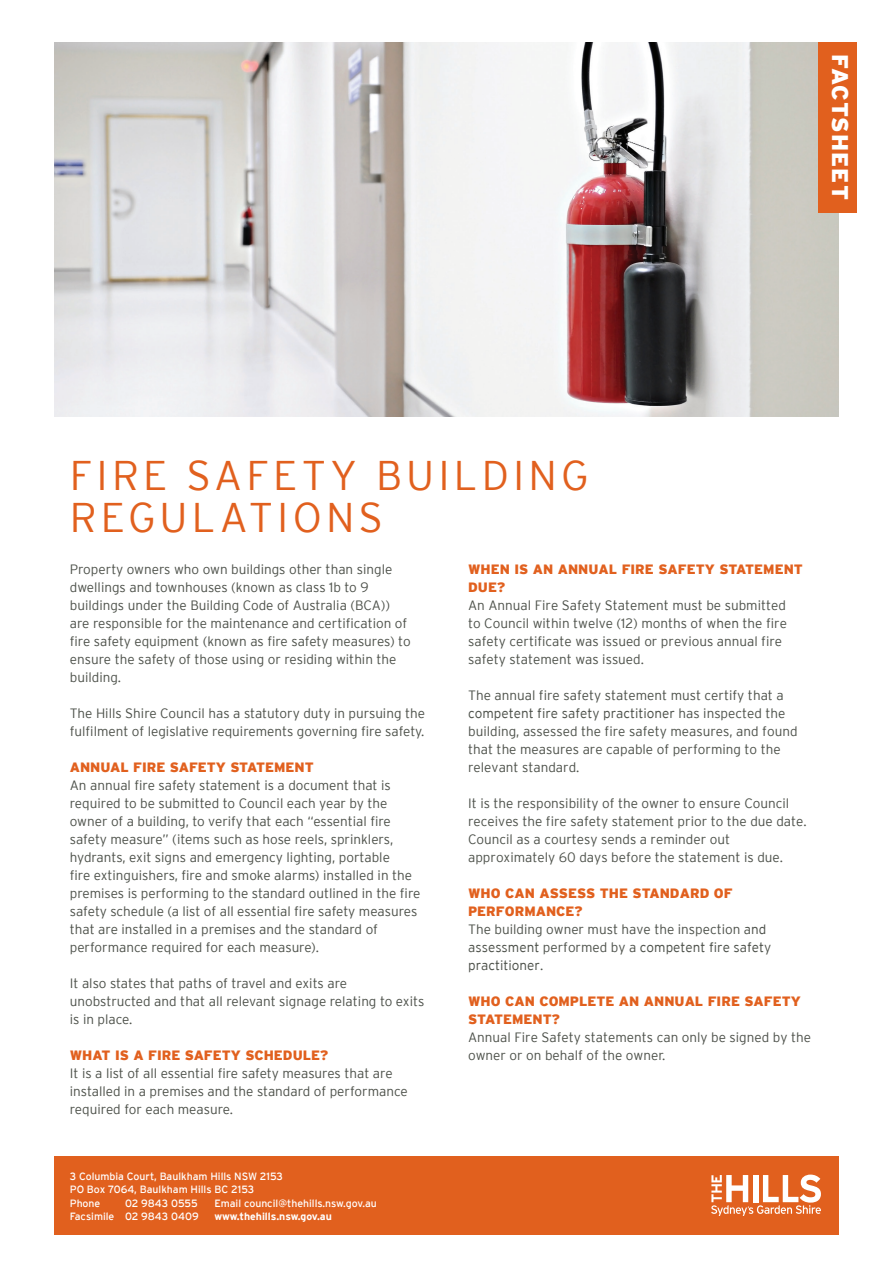
<style>
.page{position:relative;width:893px;height:1263px;background:#fff}
.page>*{position:absolute;margin:0;border:0;box-sizing:border-box;transform-origin:0 0}
.t1{font:300 41.4px/41.4px "Interstate";letter-spacing:.1em;color:#e1601e}
.t2{font:900 22.65px "Interstate";letter-spacing:.045em;color:#fff}
.t3{font:300 13.5px/18px "Interstate";color:#4c5049}
.t4{font:900 13.5px/18px "Interstate";color:#e1601e}
.t5{font:10.5px/12.6px "Interstate";color:#fff}
.t6{font:700 10.5px "Interstate";color:#fff}
</style>
<div class="page">
<img style="left:54px;top:43px;width:785px;height:374px">
<div style="left:54px;top:1156px;width:785px;height:78px;background:#e1601e"></div>
<div style="left:818px;top:43px;width:39px;height:170px;background:#e1601e"></div>
<svg style="left:711px;top:1174px;width:110px;height:42px"></svg>
<h2 class="t2" style="left:853px;top:54px;width:147px;rotate:90deg">FACTSHEET</h2>
<h1 class="t1" style="left:70px;top:455px;width:520px">FIRE SAFETY BUILDING<br>REGULATIONS</h1>
<p class="t3" style="left:70px;top:560px;width:342px">Property owners who own buildings other than single dwellings and townhouses (known as class 1b to 9 buildings under the Building Code of Australia (BCA)) are responsible for the maintenance and certification of fire safety equipment (known as fire safety measures) to ensure the safety of those using or residing within the building.</p>
<p class="t3" style="left:70px;top:704px;width:357px">The Hills Shire Council has a statutory duty in pursuing the fulfilment of legislative requirements governing fire safety.</p>
<p class="t4" style="left:70px;top:758px;width:245px">ANNUAL FIRE SAFETY STATEMENT</p>
<p class="t3" style="left:70px;top:776px;width:352px">An annual fire safety statement is a document that is required to be submitted to Council each year by the owner of a building, to verify that each “essential fire safety measure” (items such as hose reels, sprinklers, hydrants, exit signs and emergency lighting, portable<br>fire extinguishers, fire and smoke alarms) installed in the premises is performing to the standard outlined in the fire safety schedule (a list of all essential fire safety measures that are installed in a premises and the standard of performance required for each measure).</p>
<p class="t3" style="left:70px;top:974px;width:356px">It also states that paths of travel and exits are unobstructed and that all relevant signage relating to exits is in place.</p>
<p class="t4" style="left:70px;top:1046px;width:260px">WHAT IS A FIRE SAFETY SCHEDULE?</p>
<p class="t3" style="left:70px;top:1064px;width:339px">It is a list of all essential fire safety measures that are installed in a premises and the standard of performance required for each measure.</p>
<p class="t4" style="left:468px;top:560px;width:336px">WHEN IS AN ANNUAL FIRE SAFETY STATEMENT<br>DUE?</p>
<p class="t3" style="left:468px;top:596px;width:320px">An Annual Fire Safety Statement must be submitted to Council within twelve (12) months of when the fire safety certificate was issued or previous annual fire safety statement was issued.</p>
<p class="t3" style="left:468px;top:686px;width:331px">The annual fire safety statement must certify that a competent fire safety practitioner has inspected the building, assessed the fire safety measures, and found that the measures are capable of performing to the relevant standard.</p>
<p class="t3" style="left:468px;top:794px;width:340px">It is the responsibility of the owner to ensure Council receives the fire safety statement prior to the due date.<br>Council as a courtesy sends a reminder out approximately 60 days before the statement is due.</p>
<p class="t4" style="left:468px;top:884px;width:266px">WHO CAN ASSESS THE STANDARD OF<br>PERFORMANCE?</p>
<p class="t3" style="left:468px;top:920px;width:305px">The building owner must have the inspection and assessment performed by a competent fire safety practitioner.</p>
<p class="t4" style="left:468px;top:992px;width:334px">WHO CAN COMPLETE AN ANNUAL FIRE SAFETY<br>STATEMENT?</p>
<p class="t3" style="left:468px;top:1028px;width:344px">Annual Fire Safety statements can only be signed by the owner or on behalf of the owner.</p>
<p class="t5" style="left:70px;top:1170px;width:215px">3 Columbia Court, Baulkham Hills NSW 2153<br>PO Box 7064, Baulkham Hills BC 2153</p>
<p class="t5" style="left:70px;top:1197px;width:32px">Phone</p>
<p class="t5" style="left:125px;top:1197px;width:74px">02 9843 0555</p>
<p class="t5" style="left:214px;top:1197px;width:164px">Email council@thehills.nsw.gov.au</p>
<p class="t5" style="left:70px;top:1210px;width:130px">Facsimile 02 9843 0409</p>
<p class="t6" style="left:214px;top:1210px;width:119px">www.thehills.nsw.gov.au</p>
</div>
